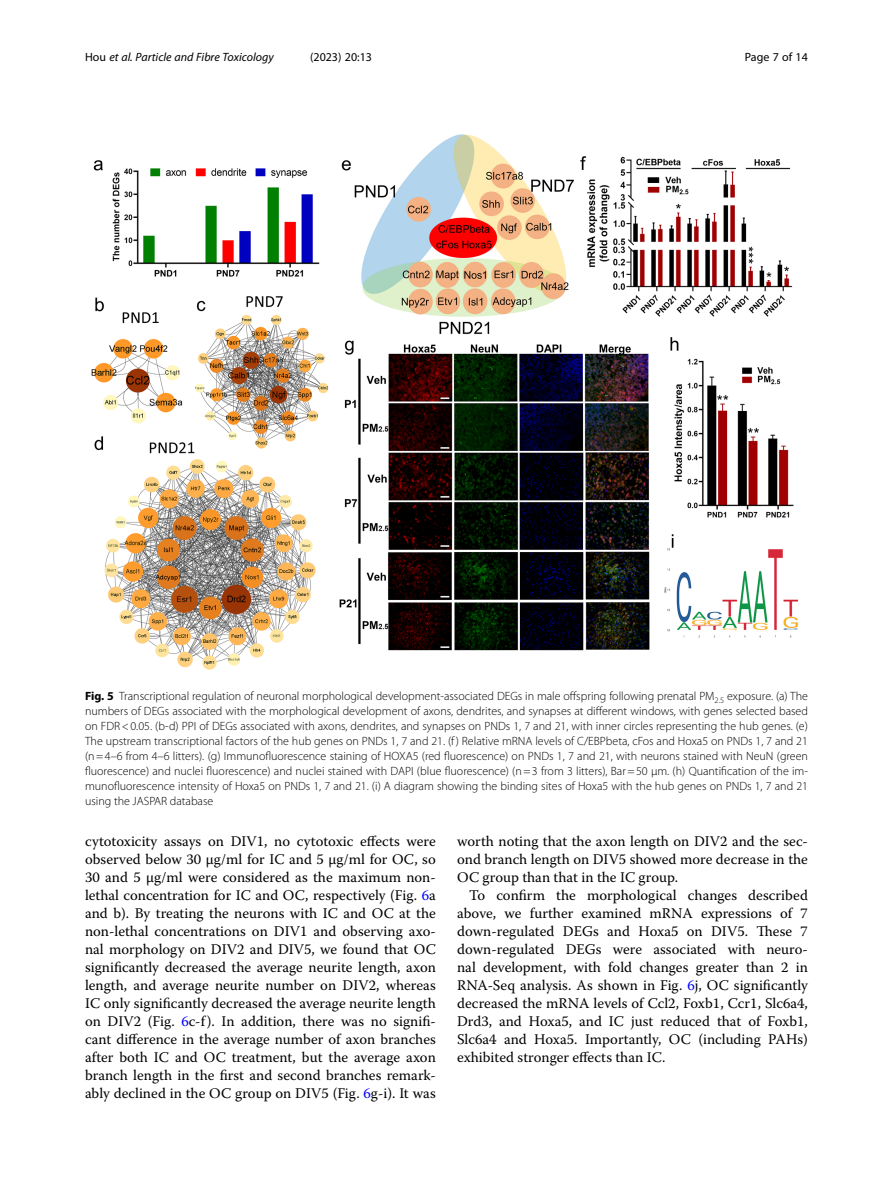
<style>
.page{position:relative;width:893px;height:1191px;background:#fff}
.page>*{position:absolute;margin:0;border:0;box-sizing:border-box;transform-origin:0 0}
.Body_Text{font:14.7px/18px "Warnock Pro";color:#000;text-align:justify}
.Body_Text_Indent{font:14.7px/18px "Warnock Pro";color:#000;text-align:justify}
.Figure_Caption{font:300 12px/15px "Myriad Pro";color:#000;text-align:justify}
.t1{font:italic 12px "Myriad Pro";color:#000}
.t2{font:12px "Myriad Pro";color:#000}
.s1{font-style:normal}
.s2{font-weight:700}
.s3{color:#00f}
</style>
<div class="page">
<img style="left:91px;top:134px;width:708px;height:536px">
<p class="t1" style="left:85px;top:50px;width:190px"><span class="s1">Hou</span> et al. Particle and Fibre Toxicology</p>
<p class="t2" style="left:310px;top:50px;width:63px">(2023) 20:13</p>
<p class="t2" style="left:745px;top:50px;width:65px">Page 7 of 14</p>
<p class="Figure_Caption" style="left:85px;top:689px;width:724px"><span class="s2">Fig. 5</span> Transcriptional regulation of neuronal morphological development-associated DEGs in male offspring following prenatal PM<sub>2.5</sub> exposure. (a) The numbers of DEGs associated with the morphological development of axons, dendrites, and synapses at different windows, with genes selected based on FDR&lt;0.05. (b-d) PPI of DEGs associated with axons, dendrites, and synapses on PNDs 1, 7 and 21, with inner circles representing the hub genes. (e)<br>The upstream transcriptional factors of the hub genes on PNDs 1, 7 and 21. (f ) Relative mRNA levels of C/EBPbeta, cFos and Hoxa5 on PNDs 1, 7 and 21 (n=4–6 from 4–6 litters). (g) Immunofluorescence staining of HOXA5 (red fluorescence) on PNDs 1, 7 and 21, with neurons stained with NeuN (green fluorescence) and nuclei fluorescence) and nuclei stained with DAPI (blue fluorescence) (n=3 from 3 litters), Bar=50 μm. (h) Quantification of the im&shy;munofluorescence intensity of Hoxa5 on PNDs 1, 7 and 21. (i) A diagram showing the binding sites of Hoxa5 with the hub genes on PNDs 1, 7 and 21 using the JASPAR database</p>
<p class="Body_Text" style="left:85px;top:832px;width:352px">cytotoxicity assays on DIV1, no cytotoxic effects were observed below 30 µg/ml for IC and 5 µg/ml for OC, so 30 and 5 µg/ml were considered as the maximum non&shy;lethal concentration for IC and OC, respectively (Fig. <span class="s3">6</span>a and b). By treating the neurons with IC and OC at the non-lethal concentrations on DIV1 and observing axo&shy;nal morphology on DIV2 and DIV5, we found that OC significantly decreased the average neurite length, axon length, and average neurite number on DIV2, whereas IC only significantly decreased the average neurite length on DIV2 (Fig. <span class="s3">6</span>c-f). In addition, there was no signifi&shy;cant difference in the average number of axon branches after both IC and OC treatment, but the average axon branch length in the first and second branches remark&shy;ably declined in the OC group on DIV5 (Fig. <span class="s3">6</span>g-i). It was</p>
<p class="Body_Text" style="left:457px;top:832px;width:352px">worth noting that the axon length on DIV2 and the sec&shy;ond branch length on DIV5 showed more decrease in the OC group than that in the IC group.</p>
<p class="Body_Text_Indent" style="left:457px;top:886px;width:352px;text-indent:12px">To confirm the morphological changes described above, we further examined mRNA expressions of 7 down-regulated DEGs and Hoxa5 on DIV5. These 7 down-regulated DEGs were associated with neuro&shy;nal development, with fold changes greater than 2 in RNA-Seq analysis. As shown in Fig. <span class="s3">6</span>j, OC significantly decreased the mRNA levels of Ccl2, Foxb1, Ccr1, Slc6a4, Drd3, and Hoxa5, and IC just reduced that of Foxb1, Slc6a4 and Hoxa5. Importantly, OC (including PAHs) exhibited stronger effects than IC.</p>
</div>
